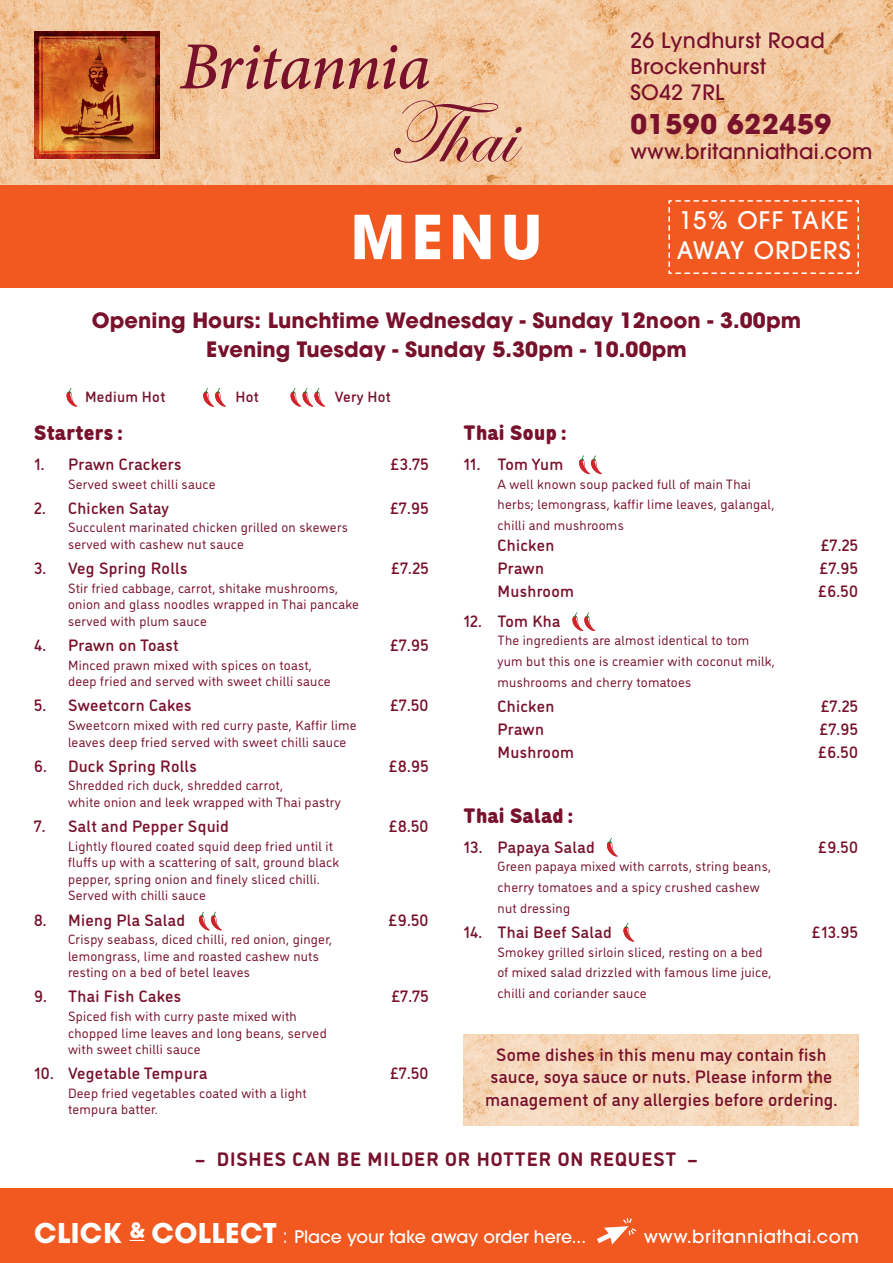
<style>
.page{position:relative;width:893px;height:1263px;background:#fff}
.page>*{position:absolute;margin:0;border:0;box-sizing:border-box;transform-origin:0 0}
.t1{font:90px "Edwardian Script ITC";color:#78112b}
.t2{font:italic 500 67.5px "Minion Pro";letter-spacing:-.025em;color:#78112b}
.t3{font:700 60px "ITC Avant Garde Pro";color:#fff}
.t4{font:700 27px "ITC Avant Garde Pro";letter-spacing:.03em;color:#78112b}
.t5{font:500 24px/30px "ITC Avant Garde Pro";letter-spacing:.05em;color:#fff}
.t6{font:700 21px "ITC Avant Garde Pro";letter-spacing:.005em;color:#78112b}
.t7{font:500 21px "ITC Avant Garde Pro";letter-spacing:.02em;color:#78112b}
.heading{font:900 21px "DI Nosaur";letter-spacing:.02em;color:#78112b}
.Food_title{font:700 19.5px "DI Nosaur";letter-spacing:.05em;color:#78112b}
.Food_title-2{font:500 18px/22.5px "DI Nosaur";letter-spacing:.01em;color:#78112b;text-align:center}
.Food_title-3{font:500 18px "ITC Avant Garde Pro";letter-spacing:.03em;color:#fff}
.heading-2{font:500 17.25px "ITC Avant Garde Pro";color:#fff}
.Food_title-4{font:500 16.5px "DI Nosaur";letter-spacing:.02em;color:#78112b}
.Food_title-5{font:500 15px "DI Nosaur";letter-spacing:.02em;color:#78112b}
.Food_Description{font:13.5px/16.5px "DI Nosaur";letter-spacing:.02em;color:#78112b}
.s1{font-weight:700;font-size:27px}
.s2{font-weight:400;font-size:19.5px}
</style>
<div class="page">
<img style="left:0;top:0;width:893px;height:186px">
<div style="left:0;top:1188px;width:893px;height:75px;background:#f15921"></div>
<img style="left:34px;top:32px;width:125px;height:126px">
<div style="left:0;top:186px;width:893px;height:102px;background:#f15921"></div>
<img style="left:463px;top:1034px;width:396px;height:92px">
<svg style="left:668px;top:200px;width:191px;height:74px"></svg>
<svg style="left:607px;top:838px;width:11px;height:19px"></svg>
<svg style="left:199px;top:911px;width:23px;height:19px"></svg>
<svg style="left:623px;top:923px;width:12px;height:19px"></svg>
<svg style="left:579px;top:455px;width:23px;height:19px"></svg>
<svg style="left:66px;top:388px;width:12px;height:19px"></svg>
<svg style="left:203px;top:388px;width:23px;height:19px"></svg>
<svg style="left:290px;top:388px;width:36px;height:19px"></svg>
<svg style="left:572px;top:612px;width:24px;height:19px"></svg>
<svg style="left:129px;top:1240px;width:16px;height:1px"></svg>
<svg style="left:597px;top:1218px;width:39px;height:26px"></svg>
<p class="t2" style="left:179px;top:20px;width:253px">Britannia</p>
<p class="t1" style="left:387px;top:84px;width:129px">Thai</p>
<p class="t3" style="left:350px;top:197px;width:194px">MENU</p>
<p class="t7" style="left:630px;top:27px;width:196px">26 Lyndhurst Road</p>
<p class="t7" style="left:630px;top:53px;width:137px">Brockenhurst</p>
<p class="t7" style="left:630px;top:78px;width:96px">SO42 7RL</p>
<p class="t4" style="left:630px;top:105px;width:202px">01590 622459</p>
<p class="t7" style="left:630px;top:138px;width:244px">www.britanniathai.com</p>
<p class="t5" style="left:677px;top:205px;width:175px">15% OFF TAKE<br>AWAY ORDERS</p>
<p class="t6" style="left:92px;top:306px;width:711px">Opening Hours: Lunchtime Wednesday - Sunday 12noon - 3.00pm</p>
<p class="t6" style="left:206px;top:336px;width:482px">Evening Tuesday - Sunday 5.30pm - 10.00pm</p>
<p class="Food_title-5" style="left:85px;top:386px;width:82px">Medium Hot</p>
<p class="Food_title-5" style="left:236px;top:386px;width:25px">Hot</p>
<p class="Food_title-5" style="left:335px;top:386px;width:58px">Very Hot</p>
<p class="heading" style="left:34px;top:416px;width:90px">Starters :</p>
<p class="Food_title-4" style="left:34px;top:452px;width:149px">1. Prawn Crackers</p>
<p class="Food_title-4" style="left:390px;top:452px;width:40px">£3.75</p>
<p class="Food_Description" style="left:68px;top:475px;width:149px">Served sweet chilli sauce</p>
<p class="Food_title-4" style="left:34px;top:496px;width:136px">2. Chicken Satay</p>
<p class="Food_title-4" style="left:390px;top:496px;width:40px">£7.95</p>
<p class="Food_Description" style="left:68px;top:519px;width:281px">Succulent marinated chicken grilled on skewers served with cashew nut sauce</p>
<p class="Food_title-4" style="left:34px;top:556px;width:155px">3. Veg Spring Rolls</p>
<p class="Food_title-4" style="left:391px;top:556px;width:39px">£7.25</p>
<p class="Food_Description" style="left:68px;top:579px;width:293px">Stir fried cabbage, carrot, shitake mushrooms, onion and glass noodles wrapped in Thai pancake served with plum sauce</p>
<p class="Food_title-4" style="left:34px;top:633px;width:146px">4. Prawn on Toast</p>
<p class="Food_title-4" style="left:390px;top:633px;width:40px">£7.95</p>
<p class="Food_Description" style="left:68px;top:656px;width:264px">Minced prawn mixed with spices on toast, deep fried and served with sweet chilli sauce</p>
<p class="Food_title-4" style="left:34px;top:694px;width:159px">5. Sweetcorn Cakes</p>
<p class="Food_title-4" style="left:390px;top:694px;width:40px">£7.50</p>
<p class="Food_Description" style="left:68px;top:716px;width:290px">Sweetcorn mixed with red curry paste, Kaffir lime leaves deep fried served with sweet chilli sauce</p>
<p class="Food_title-4" style="left:34px;top:754px;width:164px">6. Duck Spring Rolls</p>
<p class="Food_title-4" style="left:389px;top:754px;width:41px">£8.95</p>
<p class="Food_Description" style="left:68px;top:777px;width:274px">Shredded rich duck, shredded carrot,<br>white onion and leek wrapped with Thai pastry</p>
<p class="Food_title-4" style="left:34px;top:814px;width:196px">7. Salt and Pepper Squid</p>
<p class="Food_title-4" style="left:389px;top:814px;width:41px">£8.50</p>
<p class="Food_Description" style="left:68px;top:837px;width:273px">Lightly floured coated squid deep fried until it fluffs up with a scattering of salt, ground black pepper, spring onion and finely sliced chilli.<br>Served with chilli sauce</p>
<p class="Food_title-4" style="left:34px;top:908px;width:153px">8. Mieng Pla Salad</p>
<p class="Food_title-4" style="left:389px;top:908px;width:41px">£9.50</p>
<p class="Food_Description" style="left:68px;top:930px;width:266px">Crispy seabass, diced chilli, red onion, ginger, lemongrass, lime and roasted cashew nuts resting on a bed of betel leaves</p>
<p class="Food_title-4" style="left:34px;top:985px;width:149px">9. Thai Fish Cakes</p>
<p class="Food_title-4" style="left:391px;top:985px;width:39px">£7.75</p>
<p class="Food_Description" style="left:68px;top:1007px;width:260px">Spiced fish with curry paste mixed with chopped lime leaves and long beans, served with sweet chilli sauce</p>
<p class="Food_title-4" style="left:34px;top:1062px;width:175px">10. Vegetable Tempura</p>
<p class="Food_title-4" style="left:390px;top:1062px;width:40px">£7.50</p>
<p class="Food_Description" style="left:68px;top:1084px;width:240px">Deep fried vegetables coated with a light tempura batter.</p>
<p class="heading" style="left:463px;top:416px;width:104px">Thai Soup :</p>
<p class="Food_title-4" style="left:463px;top:452px;width:101px">11. Tom Yum</p>
<p class="Food_Description" style="left:497px;top:475px;width:255px">A well known soup packed full of main Thai</p>
<p class="Food_Description" style="left:497px;top:495px;width:278px">herbs; lemongrass, kaffir lime leaves, galangal,</p>
<p class="Food_Description" style="left:497px;top:516px;width:128px">chilli and mushrooms</p>
<p class="Food_title-4" style="left:497px;top:533px;width:58px">Chicken</p>
<p class="Food_title-4" style="left:821px;top:533px;width:39px">£7.25</p>
<p class="Food_title-4" style="left:497px;top:556px;width:48px">Prawn</p>
<p class="Food_title-4" style="left:819px;top:556px;width:40px">£7.95</p>
<p class="Food_title-4" style="left:497px;top:580px;width:78px">Mushroom</p>
<p class="Food_title-4" style="left:818px;top:580px;width:41px">£6.50</p>
<p class="Food_title-4" style="left:463px;top:609px;width:99px">12. Tom Kha</p>
<p class="Food_Description" style="left:497px;top:632px;width:253px">The ingredients are almost identical to tom</p>
<p class="Food_Description" style="left:497px;top:652px;width:279px">yum but this one is creamier with coconut milk,</p>
<p class="Food_Description" style="left:497px;top:673px;width:195px">mushrooms and cherry tomatoes</p>
<p class="Food_title-4" style="left:497px;top:694px;width:58px">Chicken</p>
<p class="Food_title-4" style="left:821px;top:694px;width:39px">£7.25</p>
<p class="Food_title-4" style="left:497px;top:718px;width:48px">Prawn</p>
<p class="Food_title-4" style="left:819px;top:718px;width:40px">£7.95</p>
<p class="Food_title-4" style="left:497px;top:741px;width:78px">Mushroom</p>
<p class="Food_title-4" style="left:818px;top:741px;width:41px">£6.50</p>
<p class="heading" style="left:463px;top:799px;width:111px">Thai Salad :</p>
<p class="Food_title-4" style="left:463px;top:835px;width:133px">13. Papaya Salad</p>
<p class="Food_title-4" style="left:818px;top:835px;width:41px">£9.50</p>
<p class="Food_Description" style="left:497px;top:857px;width:275px">Green papaya mixed with carrots, string beans,</p>
<p class="Food_Description" style="left:497px;top:878px;width:264px">cherry tomatoes and a spicy crushed cashew</p>
<p class="Food_Description" style="left:497px;top:899px;width:74px">nut dressing</p>
<p class="Food_title-4" style="left:463px;top:920px;width:150px">14. Thai Beef Salad</p>
<p class="Food_title-4" style="left:812px;top:920px;width:48px">£13.95</p>
<p class="Food_Description" style="left:497px;top:943px;width:267px">Smokey grilled sirloin sliced, resting on a bed</p>
<p class="Food_Description" style="left:497px;top:963px;width:276px">of mixed salad drizzled with famous lime juice,</p>
<p class="Food_Description" style="left:497px;top:984px;width:151px">chilli and coriander sauce</p>
<p class="Food_title-2" style="left:485px;top:1042px;width:354px">Some dishes in this menu may contain fish sauce, soya sauce or nuts. Please inform the management of any allergies before ordering.</p>
<p class="Food_title" style="left:195px;top:1144px;width:503px">– DISHES CAN BE MILDER OR HOTTER ON REQUEST –</p>
<p class="heading-2" style="left:34px;top:1225px;width:554px"><span class="s1">CLICK</span> <sup>&amp;</sup> <span class="s1">COLLECT</span> <span class="s2">:</span> Place your take away order here...</p>
<p class="Food_title-3" style="left:644px;top:1224px;width:217px">www.britanniathai.com</p>
</div>
